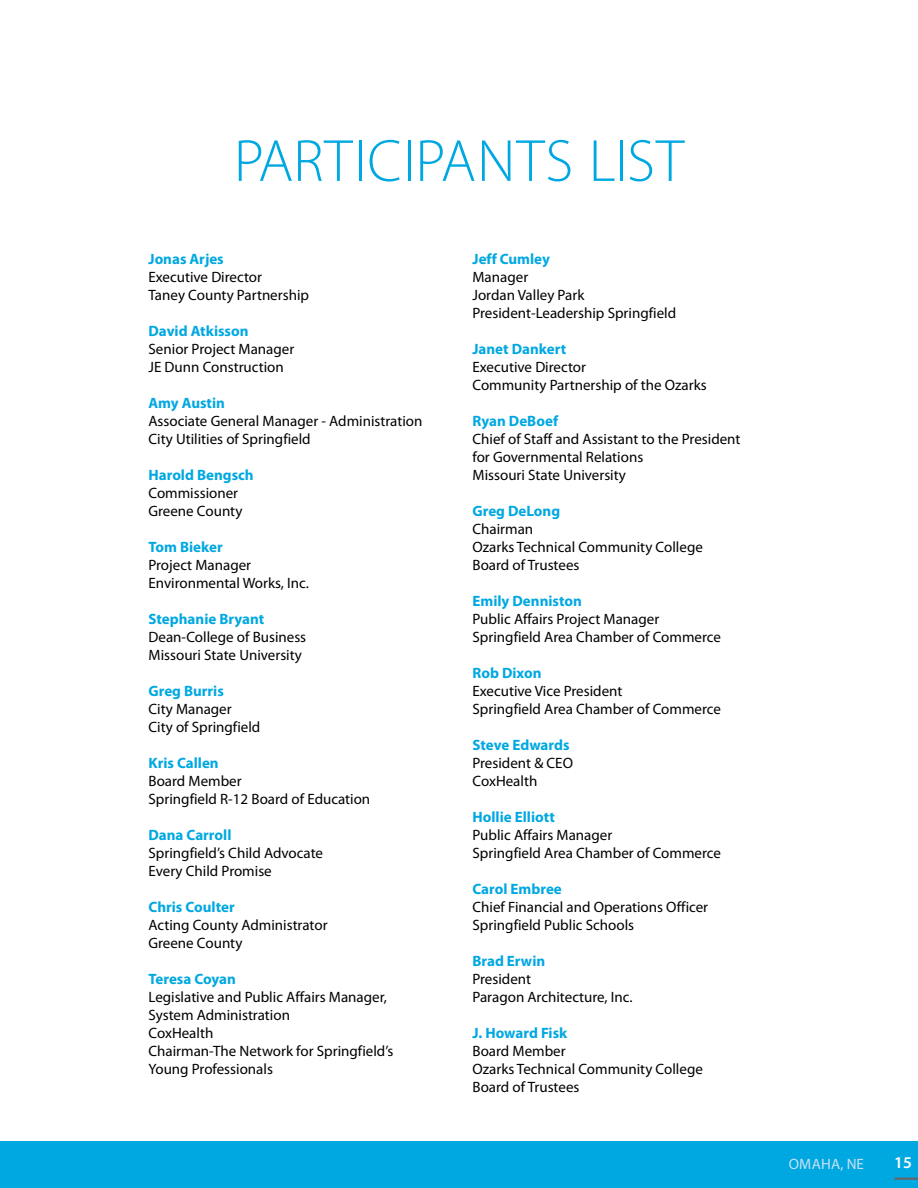
<style>
.page{position:relative;width:918px;height:1188px;background:#fff}
.page>*{position:absolute;margin:0;border:0;box-sizing:border-box;transform-origin:0 0}
.t1{font:300 60px "Myriad Pro";letter-spacing:.01em;color:#00a8e1}
.t2{font:600 16.5px "Myriad Pro";color:#fff}
.t3{font:15px/18px "Myriad Pro";color:#000}
.t4{font:700 15px "Myriad Pro";color:#00a8e1}
.t5{font:15px "Myriad Pro";letter-spacing:.02em;color:#c9e2f4}
</style>
<div class="page">
<div style="left:0;top:1141px;width:918px;height:47px;background:#00a8e1"></div>
<hr style="left:895px;top:1178px;width:23px;height:2px;background:#646569">
<h1 class="t1" style="left:234px;top:128px;width:452px">PARTICIPANTS LIST</h1>
<p class="t4" style="left:149px;top:249px;width:77px">Jonas Arjes</p>
<p class="t3" style="left:149px;top:268px;width:162px">Executive Director<br>Taney County Partnership</p>
<p class="t4" style="left:149px;top:321px;width:102px">David Atkisson</p>
<p class="t3" style="left:149px;top:340px;width:147px">Senior Project Manager<br>JE Dunn Construction</p>
<p class="t4" style="left:149px;top:393px;width:78px">Amy Austin</p>
<p class="t3" style="left:149px;top:412px;width:276px">Associate General Manager - Administration<br>City Utilities of Springfield</p>
<p class="t4" style="left:149px;top:465px;width:107px">Harold Bengsch</p>
<p class="t3" style="left:149px;top:484px;width:95px">Commissioner<br>Greene County</p>
<p class="t4" style="left:149px;top:537px;width:76px">Tom Bieker</p>
<p class="t3" style="left:149px;top:556px;width:162px">Project Manager<br>Environmental Works, Inc.</p>
<p class="t4" style="left:149px;top:609px;width:117px">Stephanie Bryant</p>
<p class="t3" style="left:149px;top:628px;width:159px">Dean-College of Business<br>Missouri State University</p>
<p class="t4" style="left:149px;top:681px;width:77px">Greg Burris</p>
<p class="t3" style="left:149px;top:700px;width:113px">City Manager<br>City of Springfield</p>
<p class="t4" style="left:149px;top:753px;width:72px">Kris Callen</p>
<p class="t3" style="left:149px;top:772px;width:223px">Board Member<br>Springfield R-12 Board of Education</p>
<p class="t4" style="left:149px;top:825px;width:84px">Dana Carroll</p>
<p class="t3" style="left:149px;top:844px;width:176px">Springfield’s Child Advocate<br>Every Child Promise</p>
<p class="t4" style="left:149px;top:897px;width:88px">Chris Coulter</p>
<p class="t3" style="left:149px;top:916px;width:181px">Acting County Administrator<br>Greene County</p>
<p class="t4" style="left:149px;top:969px;width:89px">Teresa Coyan</p>
<p class="t3" style="left:149px;top:988px;width:246px">Legislative and Public Affairs Manager,<br>System Administration<br>CoxHealth<br>Chairman-The Network for Springfield’s<br>Young Professionals</p>
<p class="t4" style="left:473px;top:249px;width:79px">Jeff Cumley</p>
<p class="t3" style="left:473px;top:268px;width:205px">Manager<br>Jordan Valley Park<br>President-Leadership Springfield</p>
<p class="t4" style="left:473px;top:339px;width:95px">Janet Dankert</p>
<p class="t3" style="left:473px;top:358px;width:236px">Executive Director<br>Community Partnership of the Ozarks</p>
<p class="t4" style="left:473px;top:411px;width:87px">Ryan DeBoef</p>
<p class="t3" style="left:473px;top:430px;width:270px">Chief of Staff and Assistant to the President for Governmental Relations<br>Missouri State University</p>
<p class="t4" style="left:473px;top:501px;width:89px">Greg DeLong</p>
<p class="t3" style="left:473px;top:520px;width:232px">Chairman<br>Ozarks Technical Community College<br>Board of Trustees</p>
<p class="t4" style="left:473px;top:591px;width:111px">Emily Denniston</p>
<p class="t3" style="left:473px;top:610px;width:250px">Public Affairs Project Manager<br>Springfield Area Chamber of Commerce</p>
<p class="t4" style="left:473px;top:663px;width:71px">Rob Dixon</p>
<p class="t3" style="left:473px;top:682px;width:250px">Executive Vice President<br>Springfield Area Chamber of Commerce</p>
<p class="t4" style="left:473px;top:735px;width:99px">Steve Edwards</p>
<p class="t3" style="left:473px;top:754px;width:102px">President &amp; CEO<br>CoxHealth</p>
<p class="t4" style="left:473px;top:807px;width:84px">Hollie Elliott</p>
<p class="t3" style="left:473px;top:826px;width:250px">Public Affairs Manager<br>Springfield Area Chamber of Commerce</p>
<p class="t4" style="left:473px;top:879px;width:91px">Carol Embree</p>
<p class="t3" style="left:473px;top:898px;width:237px">Chief Financial and Operations Officer<br>Springfield Public Schools</p>
<p class="t4" style="left:473px;top:951px;width:74px">Brad Erwin</p>
<p class="t3" style="left:473px;top:970px;width:162px">President<br>Paragon Architecture, Inc.</p>
<p class="t4" style="left:473px;top:1023px;width:96px">J. Howard Fisk</p>
<p class="t3" style="left:473px;top:1042px;width:232px">Board Member<br>Ozarks Technical Community College<br>Board of Trustees</p>
<p class="t5" style="left:789px;top:1155px;width:77px">OMAHA, NE</p>
<p class="t2" style="left:894px;top:1152px;width:19px">15</p>
</div>
